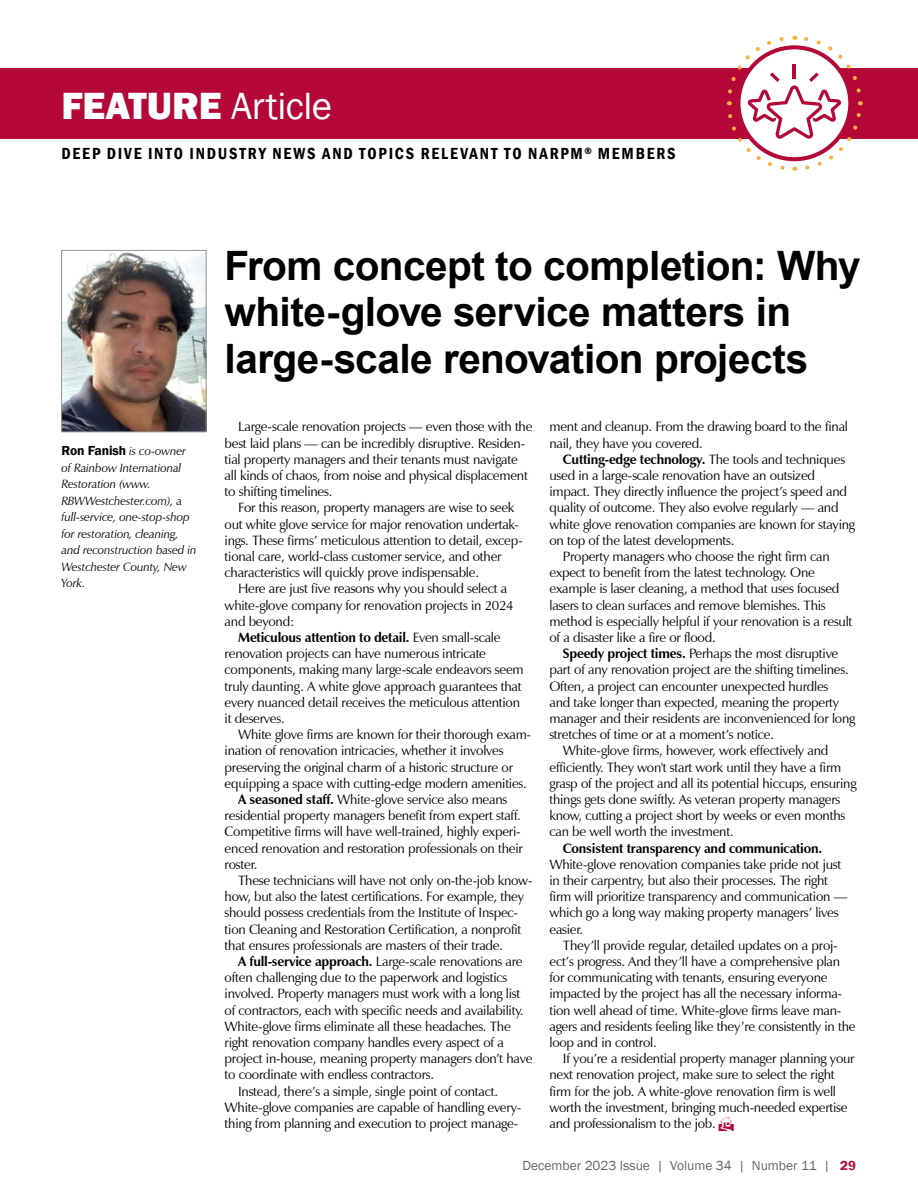
<style>
.page{position:relative;width:918px;height:1188px;background:#fff}
.page>*{position:absolute;margin:0;border:0;box-sizing:border-box;transform-origin:0 0}
.t1{font:700 40.5px/46.5px "Arial";letter-spacing:-.015em;color:#000}
.t2{font:800 39px "Franklin Gothic";letter-spacing:-.005em;color:#fff}
.t3{font:600 condensed 16.5px "Franklin Gothic";letter-spacing:.11em;color:#000}
.t4{font:13.5px/16.2px "Zapf Humanist 601 BT";letter-spacing:-.02em;color:#000}
.t5{font:700 13.5px "Zapf Humanist 601 BT";letter-spacing:-.02em;color:#000}
.t6{font:13.5px "Franklin Gothic";color:#636466}
.t7{font:italic 12px/16.5px "Zapf Humanist 601 BT";letter-spacing:-.01em;color:#000}
.s1{font-weight:400}
.s2{font-family:"Franklin Gothic";font-weight:600;font-style:normal;font-size:13.5px}
.s3{font-weight:700}
.s4{color:#b30838}
.s5{font-weight:600;color:#b30838}
</style>
<div class="page">
<div style="left:0;top:68px;width:918px;height:71px;background:#b30838"></div>
<svg style="left:727px;top:35px;width:136px;height:136px"></svg>
<img style="left:63px;top:252px;width:142px;height:178px">
<div style="left:61px;top:250px;width:146px;height:182px;border:1px solid #939598"></div>
<h2 class="t2" style="left:61px;top:80px;width:272px">FEATURE <span class="s1">Article</span></h2>
<p class="t3" style="left:61px;top:143px;width:616px">DEEP DIVE INTO INDUSTRY NEWS AND TOPICS RELEVANT TO NARPM<sup>®</sup> MEMBERS</p>
<p class="t7" style="left:62px;top:443px;width:137px"><span class="s2">Ron Fanish</span> is co-owner of Rainbow International<br>Restoration (www.<br>RBWWestchester.com), a full-service, one-stop-shop for restoration, cleaning, and reconstruction based in<br>Westchester County, New<br>York.</p>
<h1 class="t1" style="left:225px;top:244px;width:638px">From concept to completion: Why white-glove service matters in large-scale renovation projects</h1>
<p class="t4" style="left:225px;top:419px;width:309px;text-indent:14px">Large-scale renovation projects — even those with the best laid plans — can be incredibly disruptive. Residen&shy;tial property managers and their tenants must navigate all kinds of chaos, from noise and physical displacement to shifting timelines.</p>
<p class="t4" style="left:225px;top:500px;width:300px;text-indent:14px">For this reason, property managers are wise to seek out white glove service for major renovation undertak&shy;ings. These firms’ meticulous attention to detail, excep&shy;tional care, world-class customer service, and other characteristics will quickly prove indispensable.</p>
<p class="t4" style="left:225px;top:581px;width:291px;text-indent:14px">Here are just five reasons why you should select a white-glove company for renovation projects in 2024 and beyond:</p>
<p class="t4" style="left:225px;top:629px;width:301px;text-indent:14px"><span class="s3">Meticulous attention to detail.</span> Even small-scale renovation projects can have numerous intricate components, making many large-scale endeavors seem truly daunting. A white glove approach guarantees that every nuanced detail receives the meticulous attention it deserves.</p>
<p class="t4" style="left:238px;top:727px;width:294px">White glove firms are known for their thorough exam-</p>
<p class="t4" style="left:225px;top:743px;width:280px">ination of renovation intricacies, whether it involves</p>
<p class="t4" style="left:225px;top:759px;width:290px">preserving the original charm of a historic structure or</p>
<p class="t4" style="left:225px;top:775px;width:304px">equipping a space with cutting-edge modern amenities.</p>
<p class="t4" style="left:238px;top:791px;width:271px"><span class="s3">A seasoned staff.</span> White-glove service also means</p>
<p class="t4" style="left:225px;top:808px;width:298px">residential property managers benefit from expert staff.</p>
<p class="t4" style="left:225px;top:824px;width:298px">Competitive firms will have well-trained, highly experi-</p>
<p class="t4" style="left:225px;top:840px;width:300px">enced renovation and restoration professionals on their</p>
<p class="t4" style="left:225px;top:856px;width:34px">roster.</p>
<p class="t4" style="left:238px;top:872px;width:296px">These technicians will have not only on-the-job know-</p>
<p class="t4" style="left:225px;top:889px;width:301px">how, but also the latest certifications. For example, they</p>
<p class="t4" style="left:225px;top:905px;width:295px">should possess credentials from the Institute of Inspec-</p>
<p class="t4" style="left:225px;top:921px;width:298px">tion Cleaning and Restoration Certification, a nonprofit</p>
<p class="t4" style="left:225px;top:937px;width:280px">that ensures professionals are masters of their trade.</p>
<p class="t4" style="left:238px;top:953px;width:286px"><span class="s3">A full-service approach.</span> Large-scale renovations are</p>
<p class="t4" style="left:225px;top:970px;width:284px">often challenging due to the paperwork and logistics</p>
<p class="t4" style="left:225px;top:986px;width:297px">involved. Property managers must work with a long list</p>
<p class="t4" style="left:225px;top:1002px;width:301px">of contractors, each with specific needs and availability.</p>
<p class="t4" style="left:225px;top:1018px;width:288px">White-glove firms eliminate all these headaches. The</p>
<p class="t4" style="left:225px;top:1034px;width:281px">right renovation company handles every aspect of a</p>
<p class="t4" style="left:225px;top:1051px;width:309px">project in-house, meaning property managers don’t have</p>
<p class="t4" style="left:225px;top:1067px;width:211px">to coordinate with endless contractors.</p>
<p class="t4" style="left:238px;top:1083px;width:261px">Instead, there’s a simple, single point of contact.</p>
<p class="t4" style="left:225px;top:1099px;width:298px">White-glove companies are capable of handling every-</p>
<p class="t4" style="left:225px;top:1115px;width:295px">thing from planning and execution to project manage-</p>
<p class="t4" style="left:549px;top:419px;width:300px">ment and cleanup. From the drawing board to the final nail, they have you covered.</p>
<p class="t5" style="left:563px;top:451px;width:284px">Cutting-edge technology. <span class="s1">The tools and techniques</span></p>
<p class="t4" style="left:549px;top:467px;width:267px">used in a large-scale renovation have an outsized</p>
<p class="t4" style="left:549px;top:484px;width:299px">impact. They directly influence the project’s speed and</p>
<p class="t4" style="left:549px;top:500px;width:291px">quality of outcome. They also evolve regularly — and</p>
<p class="t4" style="left:549px;top:516px;width:307px">white glove renovation companies are known for staying</p>
<p class="t4" style="left:549px;top:532px;width:187px">on top of the latest developments.</p>
<p class="t4" style="left:563px;top:548px;width:268px">Property managers who choose the right firm can</p>
<p class="t4" style="left:549px;top:565px;width:267px">expect to benefit from the latest technology. One</p>
<p class="t4" style="left:549px;top:581px;width:292px">example is laser cleaning, a method that uses focused</p>
<p class="t4" style="left:549px;top:597px;width:278px">lasers to clean surfaces and remove blemishes. This</p>
<p class="t4" style="left:549px;top:613px;width:305px">method is especially helpful if your renovation is a result</p>
<p class="t4" style="left:549px;top:629px;width:168px">of a disaster like a fire or flood.</p>
<p class="t4" style="left:563px;top:646px;width:277px"><span class="s3">Speedy project times.</span> Perhaps the most disruptive</p>
<p class="t4" style="left:549px;top:662px;width:301px">part of any renovation project are the shifting timelines.</p>
<p class="t4" style="left:549px;top:678px;width:280px">Often, a project can encounter unexpected hurdles</p>
<p class="t4" style="left:549px;top:694px;width:291px">and take longer than expected, meaning the property</p>
<p class="t4" style="left:549px;top:710px;width:307px">manager and their residents are inconvenienced for long</p>
<p class="t4" style="left:549px;top:727px;width:226px">stretches of time or at a moment’s notice.</p>
<p class="t4" style="left:563px;top:743px;width:267px">White-glove firms, however, work effectively and</p>
<p class="t4" style="left:549px;top:759px;width:293px">efficiently. They won't start work until they have a firm</p>
<p class="t4" style="left:549px;top:775px;width:309px">grasp of the project and all its potential hiccups, ensuring</p>
<p class="t4" style="left:549px;top:791px;width:292px">things gets done swiftly. As veteran property managers</p>
<p class="t4" style="left:549px;top:808px;width:297px">know, cutting a project short by weeks or even months</p>
<p class="t4" style="left:549px;top:824px;width:186px">can be well worth the investment.</p>
<p class="t5" style="left:563px;top:840px;width:261px">Consistent transparency and communication.</p>
<p class="t4" style="left:549px;top:856px;width:299px">White-glove renovation companies take pride not just in their carpentry, but also their processes. The right firm will prioritize transparency and communication — which go a long way making property managers’ lives easier.</p>
<p class="t4" style="left:549px;top:937px;width:308px;text-indent:14px">They’ll provide regular, detailed updates on a proj&shy;ect’s progress. And they’ll have a comprehensive plan for communicating with tenants, ensuring everyone impacted by the project has all the necessary informa&shy;tion well ahead of time. White-glove firms leave man&shy;agers and residents feeling like they’re consistently in the loop and in control.</p>
<p class="t4" style="left:549px;top:1051px;width:307px;text-indent:14px">If you’re a residential property manager planning your next renovation project, make sure to select the right firm for the job. A white-glove renovation firm is well worth the investment, bringing much-needed expertise and professionalism to the job. <span class="s4">★</span></p>
<p class="t6" style="left:523px;top:1157px;width:335px">December 2023 Issue | Volume 34 | Number 11 | <span class="s5">29</span></p>
</div>
